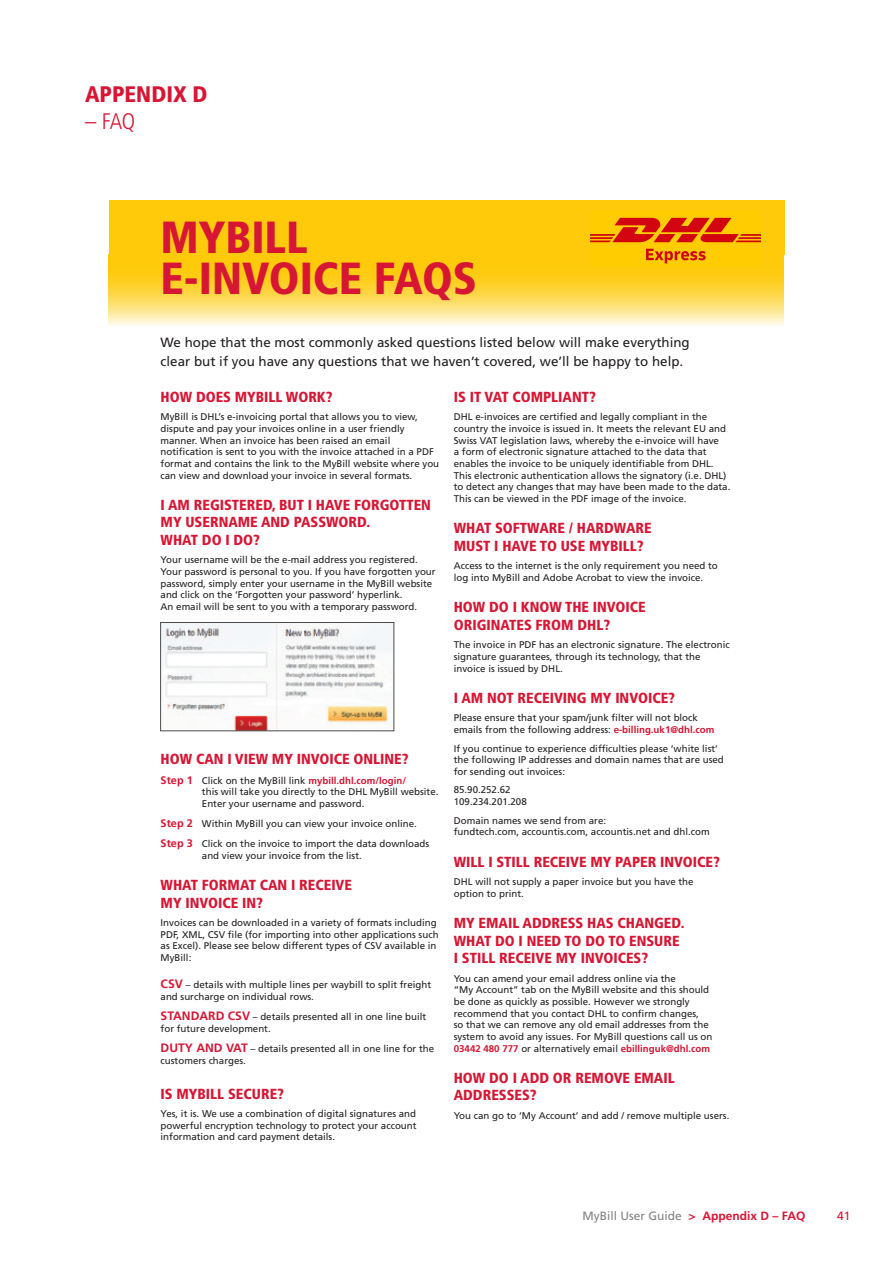
<style>
.page{position:relative;width:893px;height:1263px;background:#fff}
.page>*{position:absolute;margin:0;border:0;box-sizing:border-box;transform-origin:0 0}
.t1{font:900 condensed 45px/41.2px "Frutiger";color:#d71634}
.SMALL_HEADER_RED_15p{font:900 condensed 22.5px "Frutiger";color:#d71634}
.SMALL_HEADER_RED_15p-2{font:300 condensed 22.5px "Frutiger";color:#d71634}
.t2{font:900 condensed 14.55px/17.5px "Frutiger";color:#d71634}
.t3{font:13.35px/18.3px "Frutiger";color:#231f20}
.bullets_body_copy{font:12px "Frutiger";color:#808285}
.t4{font:12px "Frutiger";color:#d71634}
.t5{font:9.75px/11.7px "Frutiger";color:#231f20}
.s1{font-weight:700;font-size:10.95px;color:#d71634}
.s2{font-weight:700;color:#d71634}
.s3{font-weight:700;font-size:12.15px;color:#d71634}
</style>
<div class="page">
<svg style="left:109px;top:254px;width:675px;height:72px;background:#fed953"></svg>
<div style="left:109px;top:200px;width:675px;height:54px;background:#feca0a"></div>
<img style="left:162px;top:624px;width:230px;height:105px">
<div style="left:160px;top:622px;width:234px;height:109px;border:1px solid #4b4c4d"></div>
<img style="left:590px;top:217px;width:170px;height:50px">
<p class="SMALL_HEADER_RED_15p" style="left:85px;top:81px;width:124px">APPENDIX D</p>
<p class="SMALL_HEADER_RED_15p-2" style="left:85px;top:108px;width:52px">– FAQ</p>
<p class="t1" style="left:161px;top:216px;width:318px">MYBILL<br>E-INVOICE FAQS</p>
<p class="t3" style="left:161px;top:334px;width:531px">We hope that the most commonly asked questions listed below will make everything clear but if you have any questions that we haven’t covered, we’ll be happy to help.</p>
<p class="t2" style="left:161px;top:388px;width:174px">HOW DOES MYBILL WORK?</p>
<p class="t5" style="left:161px;top:411px;width:280px">MyBill is DHL’s e-invoicing portal that allows you to view, dispute and pay your invoices online in a user friendly manner. When an invoice has been raised an email notification is sent to you with the invoice attached in a PDF format and contains the link to the MyBill website where you can view and download your invoice in several formats.</p>
<p class="t2" style="left:161px;top:496px;width:272px">I AM REGISTERED, BUT I HAVE FORGOTTEN<br>MY USERNAME AND PASSWORD.<br>WHAT DO I DO?</p>
<p class="t5" style="left:161px;top:554px;width:277px">Your username will be the e-mail address you registered.<br>Your password is personal to you. If you have forgotten your password, simply enter your username in the MyBill website and click on the ‘Forgotten your password’ hyperlink.<br>An email will be sent to you with a temporary password.</p>
<p class="t2" style="left:161px;top:750px;width:249px">HOW CAN I VIEW MY INVOICE ONLINE?</p>
<p class="t5" style="left:202px;top:774px;width:238px;text-indent:-41px"><span class="s1">Step 1</span> Click on the MyBill link <span class="s2">mybill.dhl.com/login/<br></span>this will take you directly to the DHL MyBill website.<br>Enter your username and password.</p>
<p class="t5" style="left:161px;top:814px;width:270px;line-height:20px"><span class="s1">Step 2</span> Within MyBill you can view your invoice online.<br><span class="s1">Step 3</span> Click on the invoice to import the data downloads</p>
<p class="t5" style="left:202px;top:850px;width:161px">and view your invoice from the list.</p>
<p class="t2" style="left:161px;top:876px;width:193px">WHAT FORMAT CAN I RECEIVE<br>MY INVOICE IN?</p>
<p class="t5" style="left:161px;top:917px;width:279px">Invoices can be downloaded in a variety of formats including PDF, XML, CSV file (for importing into other applications such as Excel). Please see below different types of CSV available in MyBill:</p>
<p class="t5" style="left:161px;top:979px;width:272px"><span class="s3">CSV</span> – details with multiple lines per waybill to split freight and surcharge on individual rows.</p>
<p class="t5" style="left:161px;top:1011px;width:267px"><span class="s3">STANDARD CSV</span> – details presented all in one line built for future development.</p>
<p class="t5" style="left:161px;top:1043px;width:275px"><span class="s3">DUTY AND VAT</span> – details presented all in one line for the customers charges.</p>
<p class="t2" style="left:161px;top:1085px;width:125px">IS MYBILL SECURE?</p>
<p class="t5" style="left:161px;top:1108px;width:257px;text-align:justify">Yes, it is. We use a combination of digital signatures and powerful encryption technology to protect your account information and card payment details.</p>
<p class="t2" style="left:454px;top:388px;width:144px">IS IT VAT COMPLIANT?</p>
<p class="t5" style="left:454px;top:411px;width:278px">DHL e-invoices are certified and legally compliant in the country the invoice is issued in. It meets the relevant EU and Swiss VAT legislation laws, whereby the e-invoice will have<br>a form of electronic signature attached to the data that enables the invoice to be uniquely identifiable from DHL.<br>This electronic authentication allows the signatory (i.e. DHL) to detect any changes that may have been made to the data.<br>This can be viewed in the PDF image of the invoice.</p>
<p class="t2" style="left:454px;top:519px;width:200px">WHAT SOFTWARE / HARDWARE<br>MUST I HAVE TO USE MYBILL?</p>
<p class="t5" style="left:454px;top:560px;width:266px">Access to the internet is the only requirement you need to log into MyBill and Adobe Acrobat to view the invoice.</p>
<p class="t2" style="left:454px;top:598px;width:194px">HOW DO I KNOW THE INVOICE<br>ORIGINATES FROM DHL?</p>
<p class="t5" style="left:454px;top:639px;width:278px">The invoice in PDF has an electronic signature. The electronic signature guarantees, through its technology, that the invoice is issued by DHL.</p>
<p class="t2" style="left:454px;top:689px;width:223px">I AM NOT RECEIVING MY INVOICE?</p>
<p class="t5" style="left:454px;top:712px;width:262px">Please ensure that your spam/junk filter will not block emails from the following address: <span class="s2">e-billing.uk1@dhl.com</span></p>
<p class="t5" style="left:454px;top:742px;width:272px">If you continue to experience difficulties please ‘white list’ the following IP addresses and domain names that are used for sending out invoices:</p>
<p class="t5" style="left:454px;top:784px;width:74px">85.90.252.62<br>109.234.201.208</p>
<p class="t5" style="left:454px;top:814px;width:257px">Domain names we send from are:<br>fundtech.com, accountis.com, accountis.net and dhl.com</p>
<p class="t2" style="left:454px;top:853px;width:268px">WILL I STILL RECEIVE MY PAPER INVOICE?</p>
<p class="t5" style="left:454px;top:876px;width:241px">DHL will not supply a paper invoice but you have the option to print.</p>
<p class="t2" style="left:454px;top:914px;width:232px">MY EMAIL ADDRESS HAS CHANGED.<br>WHAT DO I NEED TO DO TO ENSURE<br>I STILL RECEIVE MY INVOICES?</p>
<p class="t5" style="left:454px;top:972px;width:260px">You can amend your email address online via the<br>“My Account” tab on the MyBill website and this should be done as quickly as possible. However we strongly recommend that you contact DHL to confirm changes,<br>so that we can remove any old email addresses from the system to avoid any issues. For MyBill questions call us on <span class="s2">03442 480 777</span> or alternatively email <span class="s2">ebillinguk@dhl.com</span></p>
<p class="t2" style="left:454px;top:1069px;width:222px">HOW DO I ADD OR REMOVE EMAIL<br>ADDRESSES?</p>
<p class="t5" style="left:454px;top:1110px;width:277px">You can go to ‘My Account’ and add / remove multiple users.</p>
<p class="bullets_body_copy" style="left:582px;top:1209px;width:224px">MyBill User Guide <span class="s2">&gt; Appendix D – FAQ</span></p>
<p class="t4" style="left:837px;top:1209px;width:15px">41</p>
</div>
